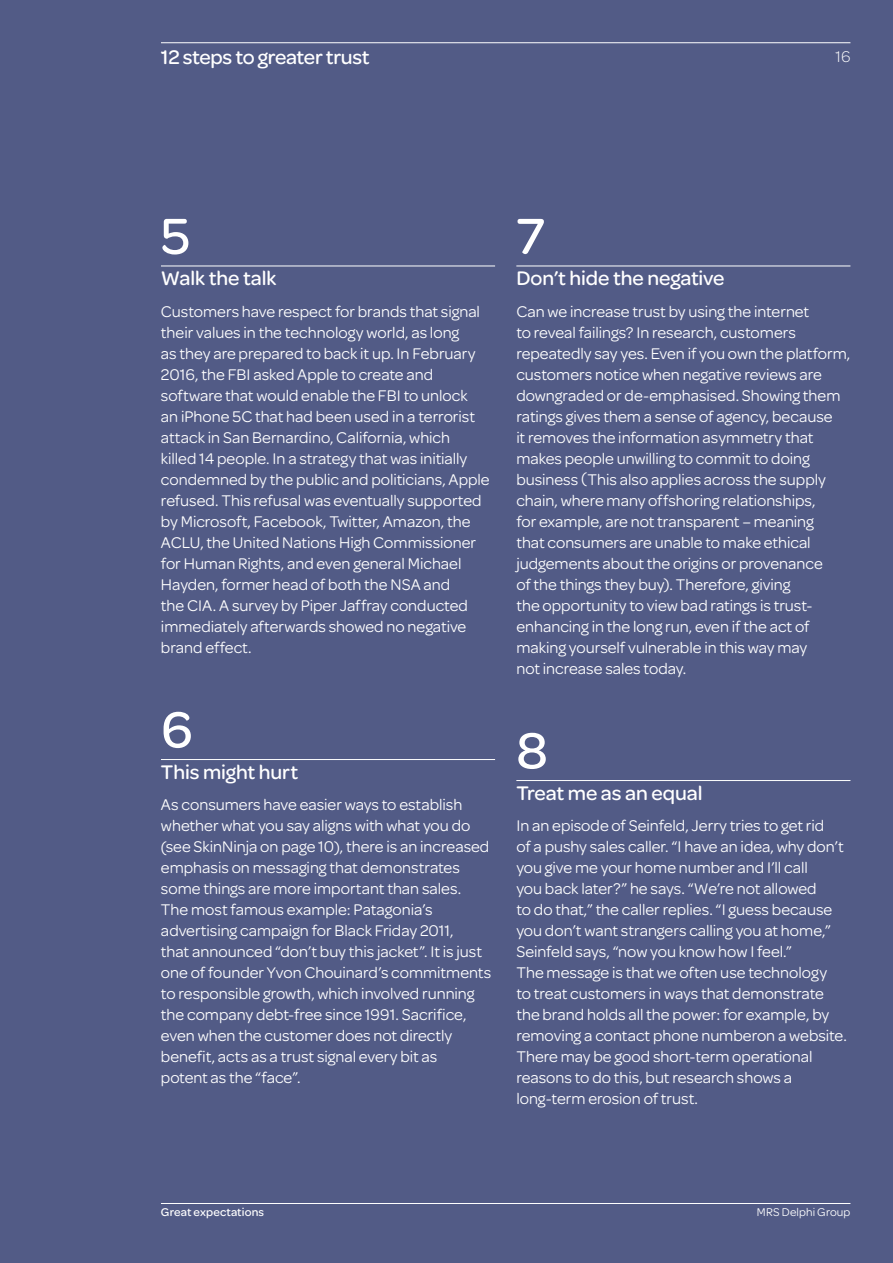
<style>
.page{position:relative;width:893px;height:1263px;background:#525b86}
.page>*{position:absolute;margin:0;border:0;box-sizing:border-box;transform-origin:0 0}
.t1{font:500 54px "Omnes";color:#fff}
.t2{font:500 21px "Omnes";letter-spacing:-.005em;color:#fff}
.t3{font:16.5px/21px "Omnes";color:#fff}
.t4{font:300 16.5px "Omnes";color:#fff}
.t5{font:500 12px "Omnes";letter-spacing:.01em;color:#fff}
.t6{font:12px "Omnes";letter-spacing:.01em;color:#fff}
</style>
<div class="page">
<hr style="left:161px;top:1203px;width:689px;height:1px;background:#fff">
<hr style="left:161px;top:266px;width:334px;height:1px;background:#fff">
<hr style="left:161px;top:759px;width:334px;height:1px;background:#fff">
<hr style="left:516px;top:266px;width:334px;height:1px;background:#fff">
<hr style="left:516px;top:780px;width:334px;height:1px;background:#fff">
<hr style="left:161px;top:42px;width:689px;height:1px;background:#fff">
<p class="t2" style="left:161px;top:45px;width:210px">12 steps to greater trust</p>
<p class="t4" style="left:836px;top:47px;width:16px">16</p>
<h1 class="t1" style="left:161px;top:206px;width:31px">5</h1>
<p class="t2" style="left:161px;top:267px;width:117px">Walk the talk</p>
<p class="t3" style="left:161px;top:301px;width:330px">Customers have respect for brands that signal their values in the technology world, as long<br>as they are prepared to back it up. In February 2016, the FBI asked Apple to create and software that would enable the FBI to unlock<br>an iPhone 5C that had been used in a terrorist attack in San Bernardino, California, which killed 14 people. In a strategy that was initially condemned by the public and politicians, Apple refused. This refusal was eventually supported by Microsoft, Facebook, Twitter, Amazon, the ACLU, the United Nations High Commissioner for Human Rights, and even general Michael Hayden, former head of both the NSA and<br>the CIA. A survey by Piper Jaffray conducted immediately afterwards showed no negative brand effect.</p>
<h1 class="t1" style="left:161px;top:699px;width:33px">6</h1>
<p class="t2" style="left:161px;top:760px;width:139px">This might hurt</p>
<p class="t3" style="left:161px;top:794px;width:332px">As consumers have easier ways to establish whether what you say aligns with what you do (see SkinNinja on page 10), there is an increased emphasis on messaging that demonstrates some things are more important than sales.<br>The most famous example: Patagonia’s advertising campaign for Black Friday 2011,<br>that announced “don’t buy this jacket”. It is just one of founder Yvon Chouinard’s commitments to responsible growth, which involved running the company debt-free since 1991. Sacrifice, even when the customer does not directly benefit, acts as a trust signal every bit as<br>potent as the “face”.</p>
<h1 class="t1" style="left:516px;top:206px;width:30px">7</h1>
<p class="t2" style="left:516px;top:267px;width:210px">Don’t hide the negative</p>
<p class="t3" style="left:516px;top:301px;width:336px">Can we increase trust by using the internet<br>to reveal failings? In research, customers repeatedly say yes. Even if you own the platform, customers notice when negative reviews are downgraded or de-emphasised. Showing them ratings gives them a sense of agency, because<br>it removes the information asymmetry that makes people unwilling to commit to doing business (This also applies across the supply chain, where many offshoring relationships,<br>for example, are not transparent – meaning<br>that consumers are unable to make ethical judgements about the origins or provenance<br>of the things they buy). Therefore, giving<br>the opportunity to view bad ratings is trust&shy;enhancing in the long run, even if the act of making yourself vulnerable in this way may<br>not increase sales today.</p>
<h1 class="t1" style="left:516px;top:720px;width:33px">8</h1>
<p class="t2" style="left:516px;top:781px;width:188px">Treat me as an equal</p>
<p class="t3" style="left:516px;top:815px;width:332px">In an episode of Seinfeld, Jerry tries to get rid<br>of a pushy sales caller. “I have an idea, why don’t you give me your home number and I’ll call<br>you back later?” he says. “We’re not allowed<br>to do that,” the caller replies. “I guess because you don’t want strangers calling you at home,” Seinfeld says, “now you know how I feel.”<br>The message is that we often use technology<br>to treat customers in ways that demonstrate the brand holds all the power: for example, by removing a contact phone numberon a website.<br>There may be good short-term operational reasons to do this, but research shows a long-term erosion of trust.</p>
<p class="t5" style="left:161px;top:1206px;width:105px">Great expectations</p>
<p class="t6" style="left:757px;top:1206px;width:95px">MRS Delphi Group</p>
</div>
